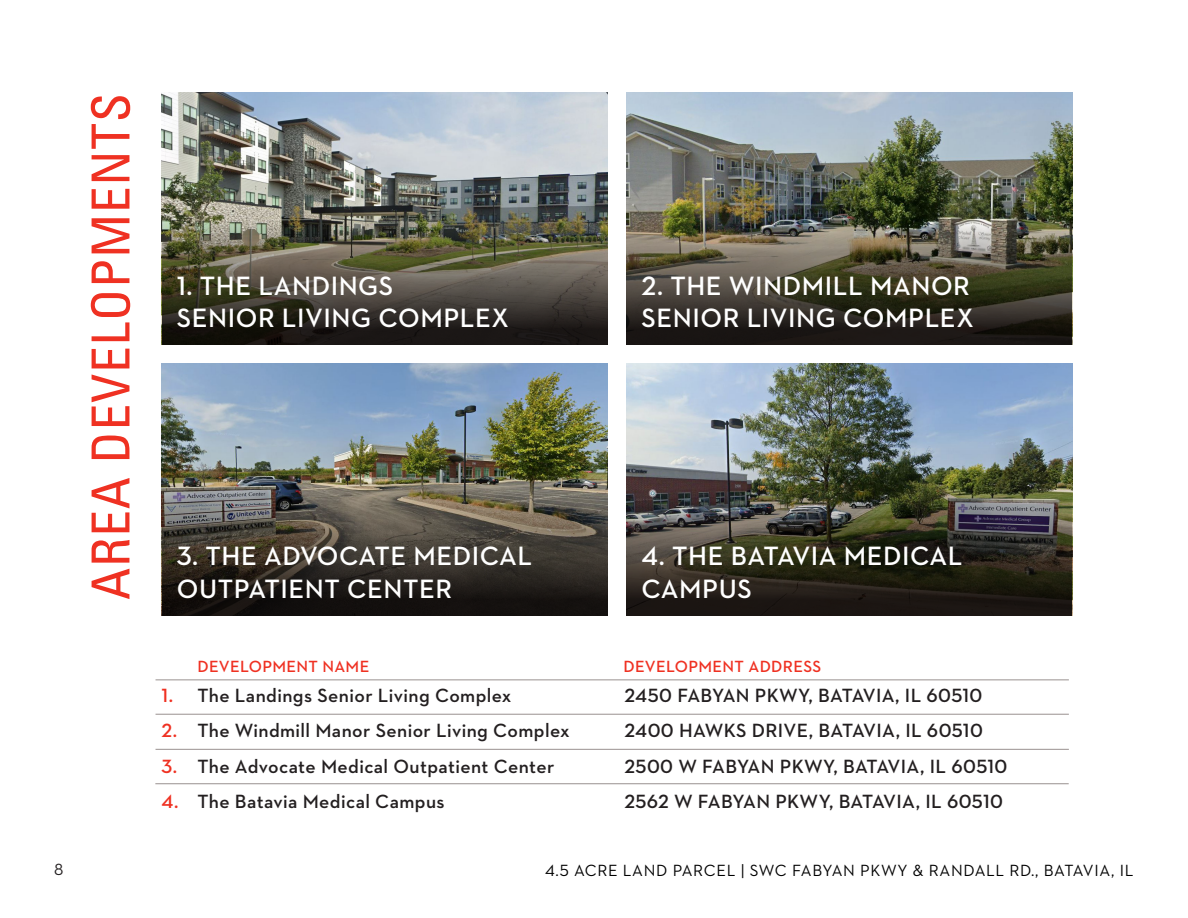
<style>
.page{position:relative;width:1188px;height:918px;background:#fff}
.page>*{position:absolute;margin:0;border:0;box-sizing:border-box;transform-origin:0 0}
.t1{font:condensed 52.5px "Univers LT Std";letter-spacing:.02em;color:#ef3122}
.t2{font:600 27px "Neutraface 2 Text";letter-spacing:.02em;color:#fff}
.t3{font:600 19.5px "Neutraface 2 Text";letter-spacing:.02em;color:#231f20}
.t4{font:600 19.5px "Neutraface 2 Text";color:#ef3122}
.t5{font:16.5px "Neutraface 2 Text";letter-spacing:.04em;color:#000}
.t6{font:600 16.5px "Neutraface 2 Text";letter-spacing:.02em;color:#ef3122}
.t7{font:16.5px "Neutraface 2 Text";color:#231f20}
</style>
<div class="page">
<img style="left:162px;top:93px;width:445px;height:87px">
<img style="left:627px;top:93px;width:445px;height:87px">
<img style="left:162px;top:180px;width:445px;height:165px">
<img style="left:627px;top:180px;width:445px;height:165px">
<img style="left:162px;top:363px;width:445px;height:88px">
<img style="left:627px;top:363px;width:445px;height:88px">
<img style="left:162px;top:451px;width:445px;height:165px">
<img style="left:627px;top:451px;width:445px;height:165px">
<hr style="left:156px;top:714px;width:913px;height:1px;background:#999190">
<hr style="left:156px;top:679px;width:913px;height:1px;background:#999190">
<hr style="left:156px;top:749px;width:913px;height:1px;background:#999190">
<hr style="left:155px;top:783px;width:914px;height:1px;background:#999190">
<p class="t1" style="left:78px;top:600px;width:508px;rotate:-90deg">AREA DEVELOPMENTS</p>
<p class="t2" style="left:177px;top:268px;width:218px">1. THE LANDINGS</p>
<p class="t2" style="left:177px;top:301px;width:334px">SENIOR LIVING COMPLEX</p>
<p class="t2" style="left:177px;top:539px;width:357px">3. THE ADVOCATE MEDICAL</p>
<p class="t2" style="left:177px;top:571px;width:277px">OUTPATIENT CENTER</p>
<p class="t4" style="left:162px;top:683px;width:13px">1.</p>
<p class="t4" style="left:162px;top:718px;width:17px">2.</p>
<p class="t4" style="left:162px;top:754px;width:17px">3.</p>
<p class="t4" style="left:162px;top:789px;width:18px">4.</p>
<p class="t6" style="left:198px;top:656px;width:173px">DEVELOPMENT NAME</p>
<p class="t3" style="left:198px;top:683px;width:316px">The Landings Senior Living Complex</p>
<p class="t3" style="left:198px;top:718px;width:374px">The Windmill Manor Senior Living Complex</p>
<p class="t3" style="left:198px;top:754px;width:358px">The Advocate Medical Outpatient Center</p>
<p class="t3" style="left:198px;top:789px;width:249px">The Batavia Medical Campus</p>
<p class="t2" style="left:642px;top:268px;width:330px">2. THE WINDMILL MANOR</p>
<p class="t2" style="left:642px;top:301px;width:334px">SENIOR LIVING COMPLEX</p>
<p class="t2" style="left:642px;top:539px;width:322px">4. THE BATAVIA MEDICAL</p>
<p class="t2" style="left:642px;top:571px;width:112px">CAMPUS</p>
<p class="t6" style="left:624px;top:656px;width:199px">DEVELOPMENT ADDRESS</p>
<p class="t3" style="left:625px;top:683px;width:359px">2450 FABYAN PKWY, BATAVIA, IL 60510</p>
<p class="t3" style="left:625px;top:718px;width:360px">2400 HAWKS DRIVE, BATAVIA, IL 60510</p>
<p class="t3" style="left:625px;top:754px;width:384px">2500 W FABYAN PKWY, BATAVIA, IL 60510</p>
<p class="t3" style="left:625px;top:789px;width:380px">2562 W FABYAN PKWY, BATAVIA, IL 60510</p>
<p class="t7" style="left:54px;top:859px;width:11px">8</p>
<p class="t5" style="left:545px;top:860px;width:590px">4.5 ACRE LAND PARCEL | SWC FABYAN PKWY &amp; RANDALL RD., BATAVIA, IL</p>
</div>
